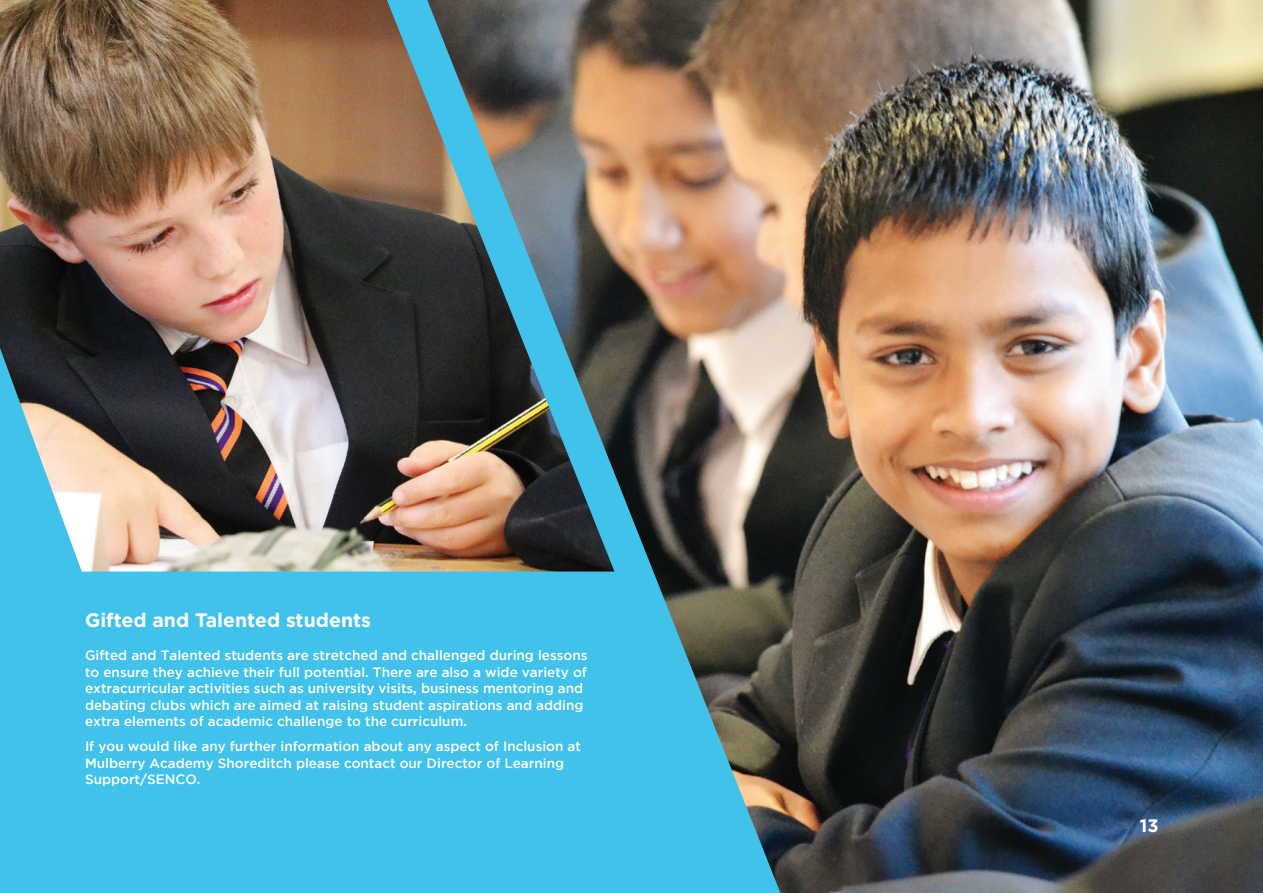
<style>
.page{position:relative;width:1263px;height:893px;background:#40c2ea}
.page>*{position:absolute;margin:0;border:0;box-sizing:border-box;transform-origin:0 0}
.t1{font:700 19.5px "Gotham";color:#fff}
.t2{font:700 18px "Gotham";color:#fff}
.t3{font:500 13.5px/16.5px "Gotham";color:#fff}
</style>
<div class="page">
<img style="left:614px;top:0;width:649px;height:893px">
<img style="left:0;top:0;width:614px;height:572px">
<p class="t1" style="left:85px;top:609px;width:287px">Gifted and Talented students</p>
<p class="t3" style="left:85px;top:647px;width:504px">Gifted and Talented students are stretched and challenged during lessons to ensure they achieve their full potential. There are also a wide variety of extracurricular activities such as university visits, business mentoring and debating clubs which are aimed at raising student aspirations and adding extra elements of academic challenge to the curriculum.</p>
<p class="t3" style="left:85px;top:738px;width:497px">If you would like any further information about any aspect of Inclusion at<br>Mulberry Academy Shoreditch please contact our Director of Learning<br>Support/SENCO.</p>
<p class="t2" style="left:1140px;top:815px;width:20px">13</p>
</div>
